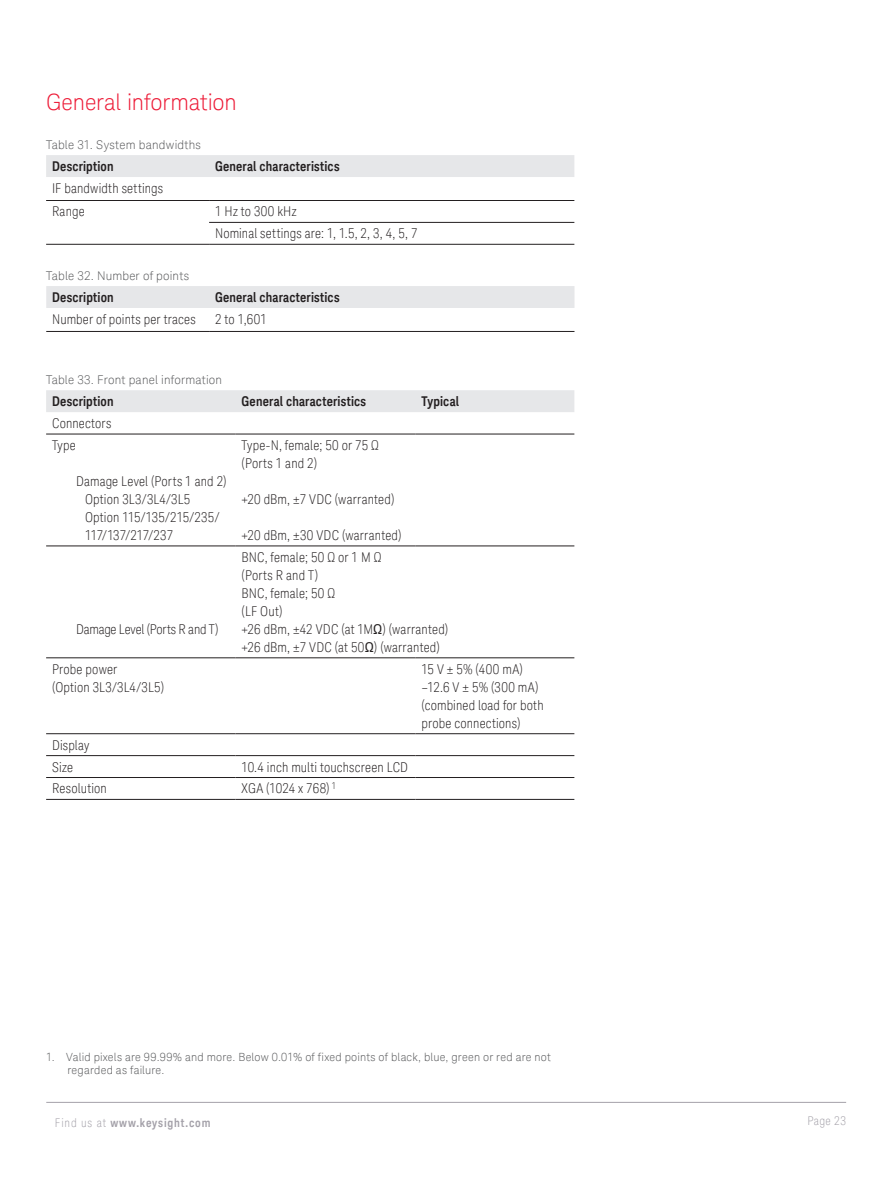
<style>
.page{position:relative;width:893px;height:1188px;background:#fff}
.page>*{position:absolute;margin:0;border:0;box-sizing:border-box;transform-origin:0 0}
.K_Heading_1{font:300 22.5px "Keysight Sans";letter-spacing:-.005em;color:#ed1a36}
.K_Table_Text{font:300 condensed 13.5px/18px "Keysight Sans";letter-spacing:.015em;color:#231f20}
.K_Table_Heading_1{font:700 13.5px "Keysight Sans Condensed";letter-spacing:.01em;color:#231f20}
.K_Table_Text-2{font:300 condensed 13.5px "Keysight Sans";letter-spacing:-.015em;color:#231f20}
.K_Table_Text-3{font:300 condensed 13.5px "Keysight Sans";letter-spacing:-.02em;color:#231f20}
.K_Diagrams_and_Figur{font:300 12px "Keysight Sans";letter-spacing:.015em;color:#57585a}
.t1{font:700 12px "Keysight Sans Condensed";letter-spacing:.07em;color:#a4a1a9}
.t2{font:300 condensed 12px "Keysight Sans";letter-spacing:.03em;color:#a4a1a9}
.t3{font:300 11.25px/13.5px "Keysight Sans";letter-spacing:.02em;color:#57585a}
.s1{font-family:"Keysight Sans";font-weight:300;font-stretch:condensed}
</style>
<div class="page">
<hr style="left:46px;top:1102px;width:800px;height:1px;background:#a4a1a9">
<div style="left:46px;top:155px;width:528px;height:22px;background:#e6e7e9"></div>
<hr style="left:209px;top:200px;width:365px;height:1px;background:#231f20">
<hr style="left:209px;top:222px;width:365px;height:1px;background:#231f20">
<hr style="left:209px;top:244px;width:365px;height:1px;background:#231f20">
<hr style="left:46px;top:200px;width:163px;height:1px;background:#231f20">
<hr style="left:46px;top:244px;width:163px;height:1px;background:#231f20">
<div style="left:46px;top:390px;width:528px;height:22px;background:#e6e7e9"></div>
<hr style="left:46px;top:434px;width:190px;height:1px;background:#231f20">
<hr style="left:236px;top:434px;width:180px;height:1px;background:#231f20">
<hr style="left:416px;top:434px;width:158px;height:1px;background:#231f20">
<hr style="left:46px;top:546px;width:190px;height:1px;background:#231f20">
<hr style="left:46px;top:657px;width:190px;height:1px;background:#231f20">
<hr style="left:46px;top:733px;width:190px;height:1px;background:#231f20">
<hr style="left:236px;top:733px;width:180px;height:1px;background:#231f20">
<hr style="left:416px;top:733px;width:158px;height:1px;background:#231f20">
<hr style="left:46px;top:755px;width:190px;height:1px;background:#231f20">
<hr style="left:236px;top:755px;width:180px;height:1px;background:#231f20">
<hr style="left:416px;top:755px;width:158px;height:1px;background:#231f20">
<hr style="left:46px;top:777px;width:190px;height:1px;background:#231f20">
<hr style="left:236px;top:777px;width:180px;height:1px;background:#231f20">
<hr style="left:416px;top:777px;width:158px;height:1px;background:#231f20">
<hr style="left:46px;top:799px;width:190px;height:1px;background:#231f20">
<hr style="left:236px;top:799px;width:180px;height:1px;background:#231f20">
<hr style="left:416px;top:799px;width:158px;height:1px;background:#231f20">
<hr style="left:236px;top:546px;width:180px;height:1px;background:#231f20">
<hr style="left:416px;top:546px;width:158px;height:1px;background:#231f20">
<hr style="left:236px;top:657px;width:180px;height:1px;background:#231f20">
<hr style="left:416px;top:657px;width:158px;height:1px;background:#231f20">
<div style="left:46px;top:286px;width:528px;height:22px;background:#e6e7e9"></div>
<hr style="left:209px;top:331px;width:365px;height:1px;background:#231f20">
<hr style="left:46px;top:331px;width:163px;height:1px;background:#231f20">
<p class="K_Heading_1" style="left:46px;top:89px;width:192px">General information</p>
<p class="K_Diagrams_and_Figur" style="left:46px;top:138px;width:156px">Table 31. System bandwidths</p>
<p class="K_Table_Heading_1" style="left:52px;top:158px;width:63px">Description</p>
<p class="K_Table_Heading_1" style="left:215px;top:158px;width:126px">General characteristics</p>
<p class="K_Table_Text" style="left:52px;top:179px;width:113px">IF bandwidth settings</p>
<p class="K_Table_Text" style="left:52px;top:203px;width:34px">Range</p>
<p class="K_Table_Text" style="left:215px;top:203px;width:83px">1 Hz to 300 kHz</p>
<p class="K_Table_Text" style="left:215px;top:225px;width:204px">Nominal settings are: 1, 1.5, 2, 3, 4, 5, 7</p>
<p class="K_Diagrams_and_Figur" style="left:46px;top:269px;width:144px">Table 32. Number of points</p>
<p class="K_Table_Heading_1" style="left:52px;top:289px;width:63px">Description</p>
<p class="K_Table_Heading_1" style="left:215px;top:289px;width:126px">General characteristics</p>
<p class="K_Table_Text" style="left:52px;top:310px;width:145px">Number of points per traces</p>
<p class="K_Table_Text" style="left:215px;top:310px;width:53px">2 to 1,601</p>
<p class="K_Diagrams_and_Figur" style="left:46px;top:373px;width:177px">Table 33. Front panel information</p>
<p class="K_Table_Heading_1" style="left:52px;top:393px;width:63px">Description</p>
<p class="K_Table_Heading_1" style="left:242px;top:393px;width:126px">General characteristics</p>
<p class="K_Table_Heading_1" style="left:422px;top:393px;width:39px">Typical</p>
<p class="K_Table_Text" style="left:52px;top:414px;width:61px">Connectors</p>
<p class="K_Table_Text" style="left:52px;top:436px;width:25px">Type</p>
<p class="K_Table_Text" style="left:76px;top:472px;width:152px">Damage Level (Ports 1 and 2)</p>
<p class="K_Table_Text" style="left:85px;top:490px;width:107px">Option 3L3/3L4/3L5</p>
<p class="K_Table_Text" style="left:85px;top:508px;width:136px">Option 115/135/215/235/</p>
<p class="K_Table_Text-3" style="left:85px;top:527px;width:90px">117/137/217/237</p>
<p class="K_Table_Text" style="left:242px;top:436px;width:139px">Type-N, female; 50 or 75 Ω</p>
<p class="K_Table_Text" style="left:242px;top:454px;width:77px">(Ports 1 and 2)</p>
<p class="K_Table_Text" style="left:242px;top:490px;width:154px">+20 dBm, ±7 VDC (warranted)</p>
<p class="K_Table_Text" style="left:242px;top:526px;width:161px">+20 dBm, ±30 VDC (warranted)</p>
<p class="K_Table_Text-2" style="left:76px;top:621px;width:144px">Damage Level (Ports R and T)</p>
<p class="K_Table_Text" style="left:52px;top:660px;width:67px">Probe power</p>
<p class="K_Table_Text" style="left:52px;top:678px;width:114px">(Option 3L3/3L4/3L5)</p>
<p class="K_Table_Text" style="left:242px;top:548px;width:141px">BNC, female; 50 Ω or 1 M Ω</p>
<p class="K_Table_Text" style="left:242px;top:566px;width:78px">(Ports R and T)</p>
<p class="K_Table_Text" style="left:242px;top:584px;width:95px">BNC, female; 50 Ω</p>
<p class="K_Table_Text" style="left:242px;top:602px;width:42px">(LF Out)</p>
<p class="K_Table_Text" style="left:242px;top:620px;width:208px">+26 dBm, ±42 VDC (at 1MΩ) (warranted)</p>
<p class="K_Table_Text" style="left:242px;top:638px;width:200px">+26 dBm, ±7 VDC (at 50Ω) (warranted)</p>
<p class="K_Table_Text" style="left:422px;top:660px;width:103px">15 V ± 5% (400 mA)</p>
<p class="K_Table_Text" style="left:422px;top:678px;width:118px">–12.6 V ± 5% (300 mA)</p>
<p class="K_Table_Text" style="left:422px;top:696px;width:124px">(combined load for both probe connections)</p>
<p class="K_Table_Text" style="left:52px;top:736px;width:39px">Display</p>
<p class="K_Table_Text" style="left:52px;top:758px;width:23px">Size</p>
<p class="K_Table_Text" style="left:242px;top:758px;width:168px">10.4 inch multi touchscreen LCD</p>
<p class="K_Table_Text" style="left:52px;top:780px;width:56px">Resolution</p>
<p class="K_Table_Text" style="left:242px;top:780px;width:96px">XGA (1024 x 768) <sup>1</sup></p>
<p class="t3" style="left:68px;top:1050px;width:485px;text-indent:-21px">1. Valid pixels are 99.99% and more. Below 0.01% of fixed points of black, blue, green or red are not regarded as failure.</p>
<p class="t1" style="left:55px;top:1115px;width:157px"><span class="s1">Find us at</span> www.keysight.com</p>
<p class="t2" style="left:807px;top:1113px;width:40px">Page 23</p>
</div>
